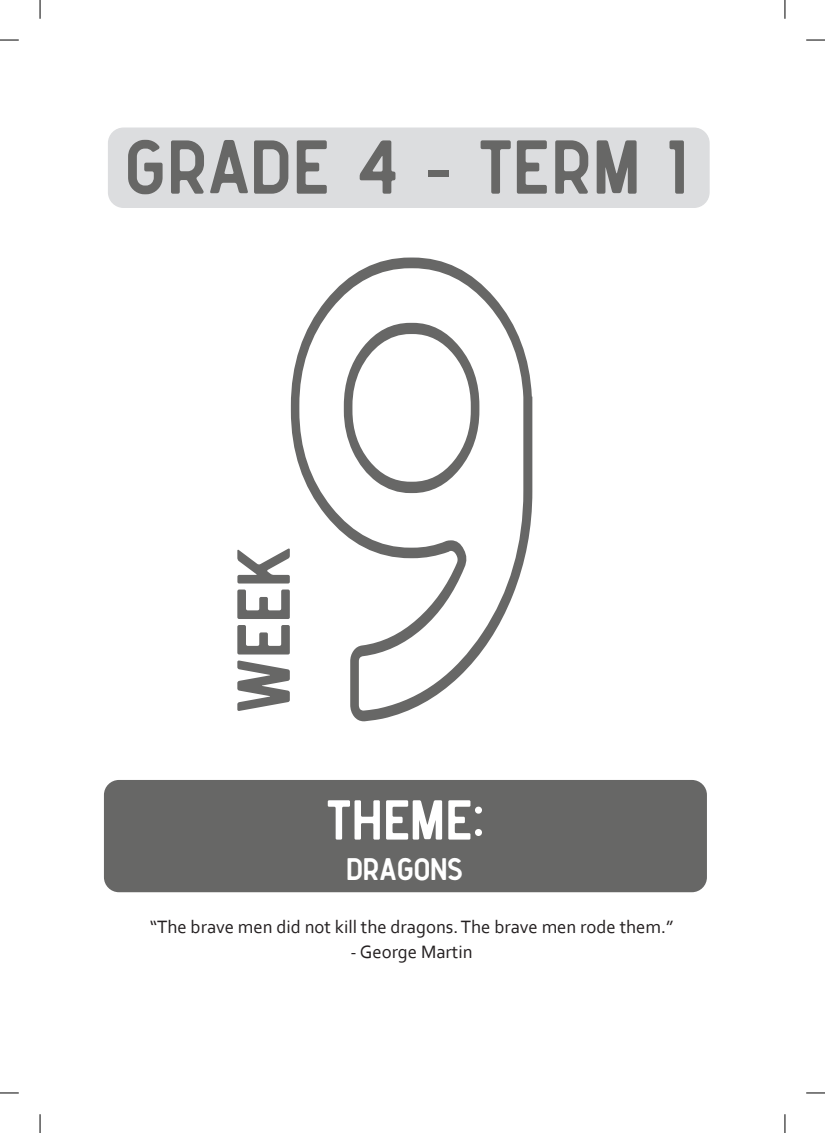
<style>
.page{position:relative;width:825px;height:1133px;background:#fff}
.page>*{position:absolute;margin:0;border:0;box-sizing:border-box;transform-origin:0 0}
.t1{font:665px "Florest Outline";color:#676766;scale:.8 1}
.t2{font:76.25px "Florest";letter-spacing:.03em;color:#676766}
.t3{font:75px "Florest";color:#676766}
.t4{font:56.25px "Florest";letter-spacing:.015em;color:#fff}
.t5{font:31.25px "Florest";color:#fff}
.t6{font:18.75px "Corbel";color:#231f20}
.s1{font-family:"Arial"}
</style>
<div class="page">
<div style="left:104px;top:780px;width:602px;height:112px;background:#676766;border-radius:15px"></div>
<div style="left:108px;top:128px;width:600px;height:79px;background:#dcdddf;border-radius:15px"></div>
<div style="left:108px;top:127px;width:601px;height:81px;border:1px solid #dcdddf;border-radius:15px"></div>
<svg style="left:0;top:39px;width:19px;height:2px"></svg>
<svg style="left:806px;top:39px;width:18px;height:2px"></svg>
<svg style="left:0;top:1092px;width:19px;height:1px"></svg>
<svg style="left:806px;top:1092px;width:18px;height:1px"></svg>
<svg style="left:39px;top:0;width:2px;height:19px"></svg>
<svg style="left:39px;top:1114px;width:2px;height:18px"></svg>
<svg style="left:784px;top:0;width:1px;height:19px"></svg>
<svg style="left:784px;top:1114px;width:1px;height:18px"></svg>
<h2 class="t2" style="left:125px;top:132px;width:567px">gradE 4 <span class="s1">-</span> TERM 1</h2>
<h1 class="t1" style="left:269px;top:188px;width:357px">9</h1>
<h3 class="t3" style="left:229px;top:714px;width:170px;rotate:-90deg">WEEK</h3>
<h3 class="t4" style="left:325px;top:794px;width:160px">THEME:</h3>
<h3 class="t5" style="left:346px;top:855px;width:118px">DRAGONS</h3>
<p class="t6" style="left:150px;top:914px;width:525px">“The brave men did not kill the dragons. The brave men rode them.”</p>
<p class="t6" style="left:350px;top:939px;width:124px">- George Martin</p>
</div>
